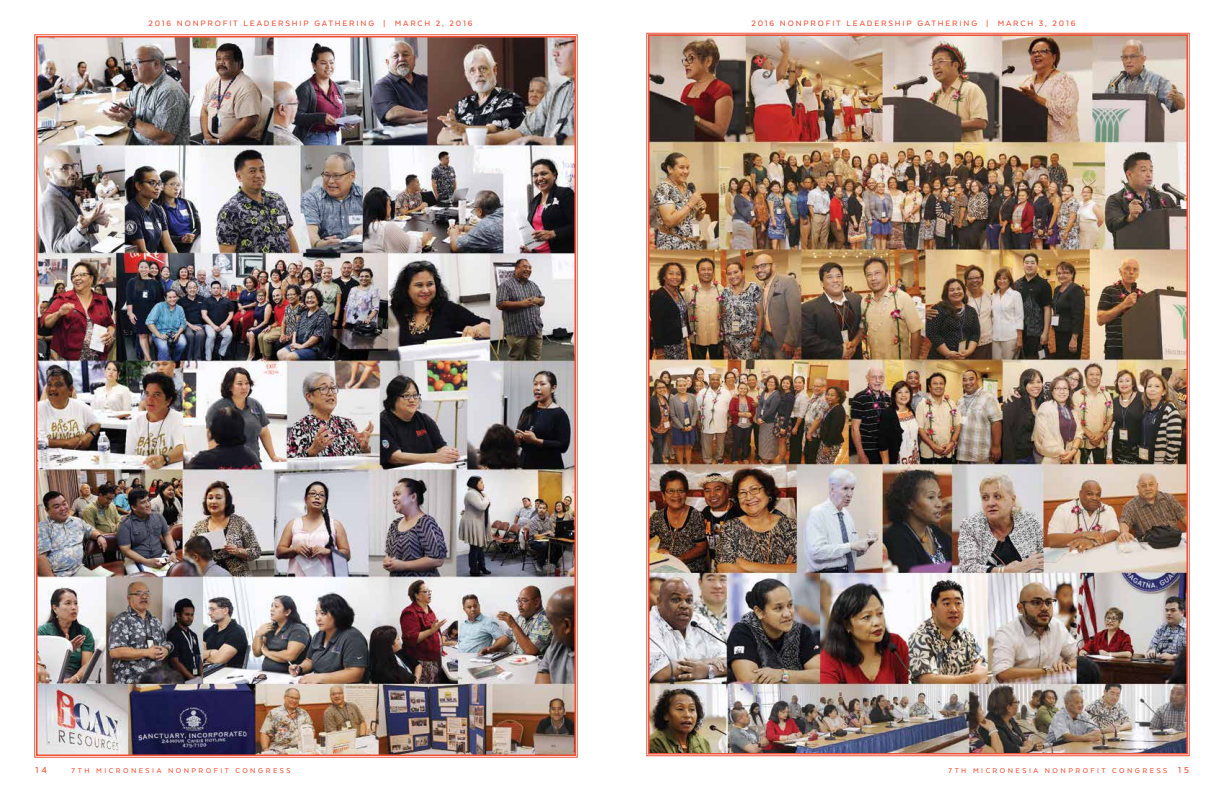
<style>
.page{position:relative;width:1224px;height:792px;background:#fff}
.page>*{position:absolute;margin:0;border:0;box-sizing:border-box;transform-origin:0 0}
.t1{font:500 10px "Texta";color:#f05136}
.t2{font:500 9px "Texta";letter-spacing:.205em;color:#f05136}
.t3{font:500 8px "Texta";letter-spacing:.31em;color:#f05136}
.s1{font-size:10px}
</style>
<div class="page">
<img style="left:34px;top:34px;width:544px;height:724px">
<img style="left:646px;top:33px;width:544px;height:723px">
<p class="t2" style="left:149px;top:19px;width:325px">2016 NONPROFIT LEADERSHIP GATHERING | MARCH 2, 2016</p>
<p class="t2" style="left:752px;top:19px;width:325px">2016 NONPROFIT LEADERSHIP GATHERING | MARCH 3, 2016</p>
<p class="t1" style="left:36px;top:764px;width:13px">1 4</p>
<p class="t3" style="left:72px;top:766px;width:220px">7TH MICRONESIA NONPROFIT CONGRESS</p>
<p class="t3" style="left:948px;top:766px;width:242px">7TH MICRONESIA NONPROFIT CONGRESS <span class="s1">15</span></p>
</div>
